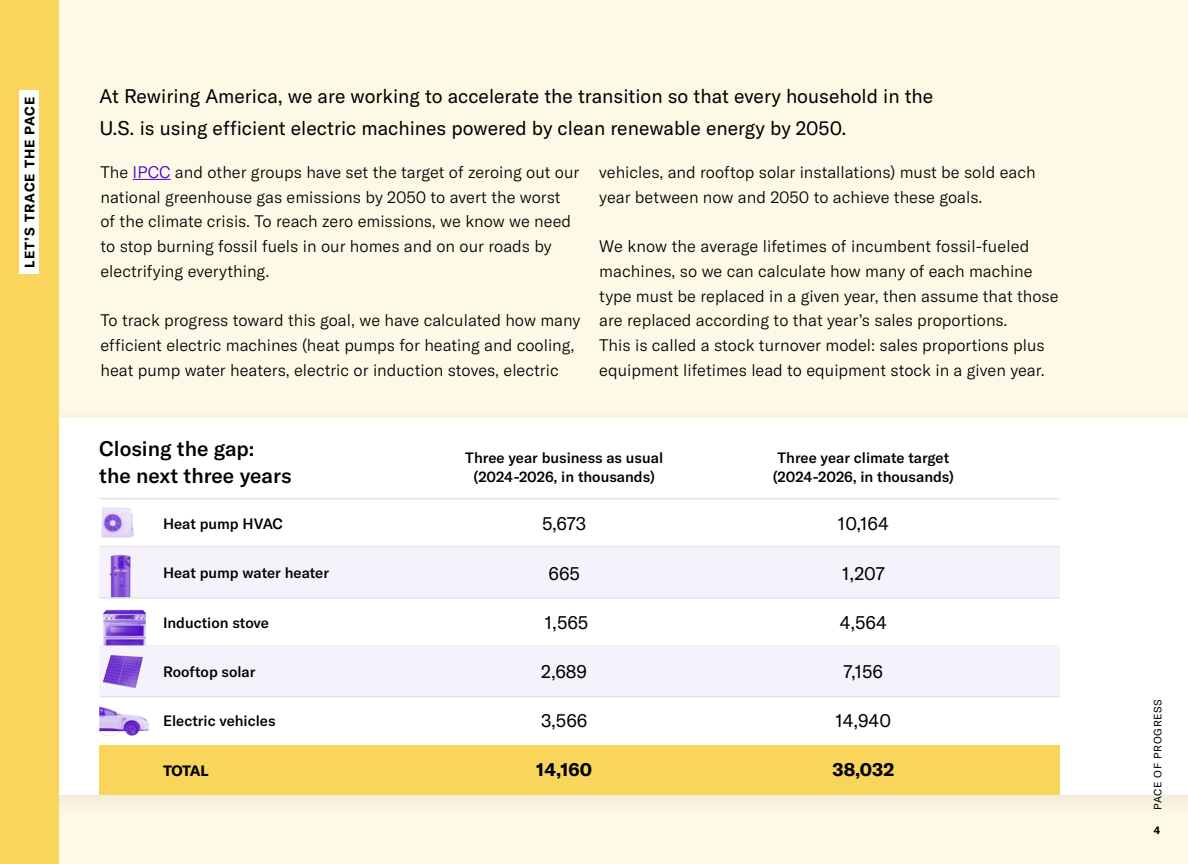
<style>
.page{position:relative;width:1188px;height:864px;background:#fef9e7}
.page>*{position:absolute;margin:0;border:0;box-sizing:border-box;transform-origin:0 0}
.t1{font:500 20.85px/26.7px "GT America";color:#000}
.t2{font:19.5px/31.5px "GT America";color:#000}
.t3{font:18.45px "GT America";color:#000}
.t4{font:700 18.45px "GT America";color:#000}
.t5{font:300 16.5px/24.8px "GT America";color:#000}
.t6{font:500 14.85px/19px "GT America";color:#000;text-align:center}
.t7{font:700 14.85px "GT America";letter-spacing:-.035em;color:#000}
.t8{font:700 13.5px "GT America";letter-spacing:.065em;color:#000}
.t9{font:10.5px "GT America";letter-spacing:.065em;color:#000}
.t10{font:700 10.5px "GT America";color:#000}
.s1{color:#4a00c3}
</style>
<div class="page">
<div style="left:0;top:419px;width:1188px;height:376px;background:#fff"></div>
<hr style="left:99px;top:498px;width:960px;height:1px;background:#e3e3e3">
<hr style="left:99px;top:546px;width:960px;height:1px;background:#e3e3e3">
<hr style="left:99px;top:597px;width:960px;height:2px;background:#e3e3e3">
<hr style="left:99px;top:645px;width:960px;height:2px;background:#e3e3e3">
<hr style="left:99px;top:696px;width:960px;height:1px;background:#e3e3e3">
<div style="left:99px;top:745px;width:960px;height:50px;background:#f9d65b"></div>
<div style="left:99px;top:547px;width:960px;height:50px;background:#f6f2fc"></div>
<div style="left:99px;top:647px;width:960px;height:49px;background:#f6f2fc"></div>
<img style="left:103px;top:610px;width:43px;height:35px">
<img style="left:99px;top:707px;width:50px;height:29px">
<img style="left:103px;top:655px;width:40px;height:33px">
<img style="left:109px;top:555px;width:22px;height:42px">
<img style="left:102px;top:508px;width:32px;height:30px">
<div style="left:0;top:0;width:58px;height:864px;background:#f9d65b"></div>
<div style="left:19px;top:91px;width:20px;height:183px;background:#fff"></div>
<hr style="left:133px;top:179px;width:38px;height:1px;background:#4a00c3">
<p class="t8" style="left:21px;top:268px;width:172px;rotate:-90deg">LET’S TRACE THE PACE</p>
<p class="t2" style="left:99px;top:80px;width:835px">At Rewiring America, we are working to accelerate the transition so that every household in the<br>U.S. is using efficient electric machines powered by clean renewable energy by 2050.</p>
<p class="t5" style="left:599px;top:160px;width:438px">vehicles, and rooftop solar installations) must be sold each year between now and 2050 to achieve these goals.</p>
<p class="t5" style="left:599px;top:234px;width:461px">We know the average lifetimes of incumbent fossil-fueled machines, so we can calculate how many of each machine type must be replaced in a given year, then assume that those are replaced according to that year’s sales proportions.<br>This is called a stock turnover model: sales proportions plus equipment lifetimes lead to equipment stock in a given year.</p>
<p class="t5" style="left:100px;top:160px;width:480px">The <span class="s1">IPCC</span> and other groups have set the target of zeroing out our national greenhouse gas emissions by 2050 to avert the worst of the climate crisis. To reach zero emissions, we know we need to stop burning fossil fuels in our homes and on our roads by electrifying everything.</p>
<p class="t5" style="left:100px;top:308px;width:481px">To track progress toward this goal, we have calculated how many efficient electric machines (heat pumps for heating and cooling, heat pump water heaters, electric or induction stoves, electric</p>
<p class="t1" style="left:99px;top:435px;width:194px">Closing the gap:<br>the next three years</p>
<p class="t6" style="left:465px;top:448px;width:199px">Three year business as usual (2024-2026, in thousands)</p>
<p class="t6" style="left:773px;top:448px;width:183px">Three year climate target (2024-2026, in thousands)</p>
<p class="t3" style="left:542px;top:513px;width:46px">5,673</p>
<p class="t3" style="left:549px;top:562px;width:33px">665</p>
<p class="t3" style="left:545px;top:611px;width:45px">1,565</p>
<p class="t3" style="left:541px;top:660px;width:47px">2,689</p>
<p class="t3" style="left:541px;top:709px;width:48px">3,566</p>
<p class="t4" style="left:536px;top:758px;width:57px">14,160</p>
<p class="t3" style="left:838px;top:513px;width:52px">10,164</p>
<p class="t3" style="left:842px;top:562px;width:44px">1,207</p>
<p class="t3" style="left:840px;top:611px;width:49px">4,564</p>
<p class="t3" style="left:844px;top:660px;width:41px">7,156</p>
<p class="t3" style="left:836px;top:709px;width:57px">14,940</p>
<p class="t4" style="left:833px;top:758px;width:63px">38,032</p>
<p class="t6" style="left:163px;top:514px;width:121px">Heat pump HVAC</p>
<p class="t6" style="left:163px;top:564px;width:168px">Heat pump water heater</p>
<p class="t6" style="left:163px;top:613px;width:108px">Induction stove</p>
<p class="t6" style="left:163px;top:662px;width:94px">Rooftop solar</p>
<p class="t6" style="left:163px;top:712px;width:114px">Electric vehicles</p>
<p class="t7" style="left:163px;top:761px;width:47px">TOTAL</p>
<p class="t9" style="left:1151px;top:810px;width:112px;rotate:-90deg">PACE OF PROGRESS</p>
<p class="t10" style="left:1154px;top:824px;width:8px">4</p>
</div>
